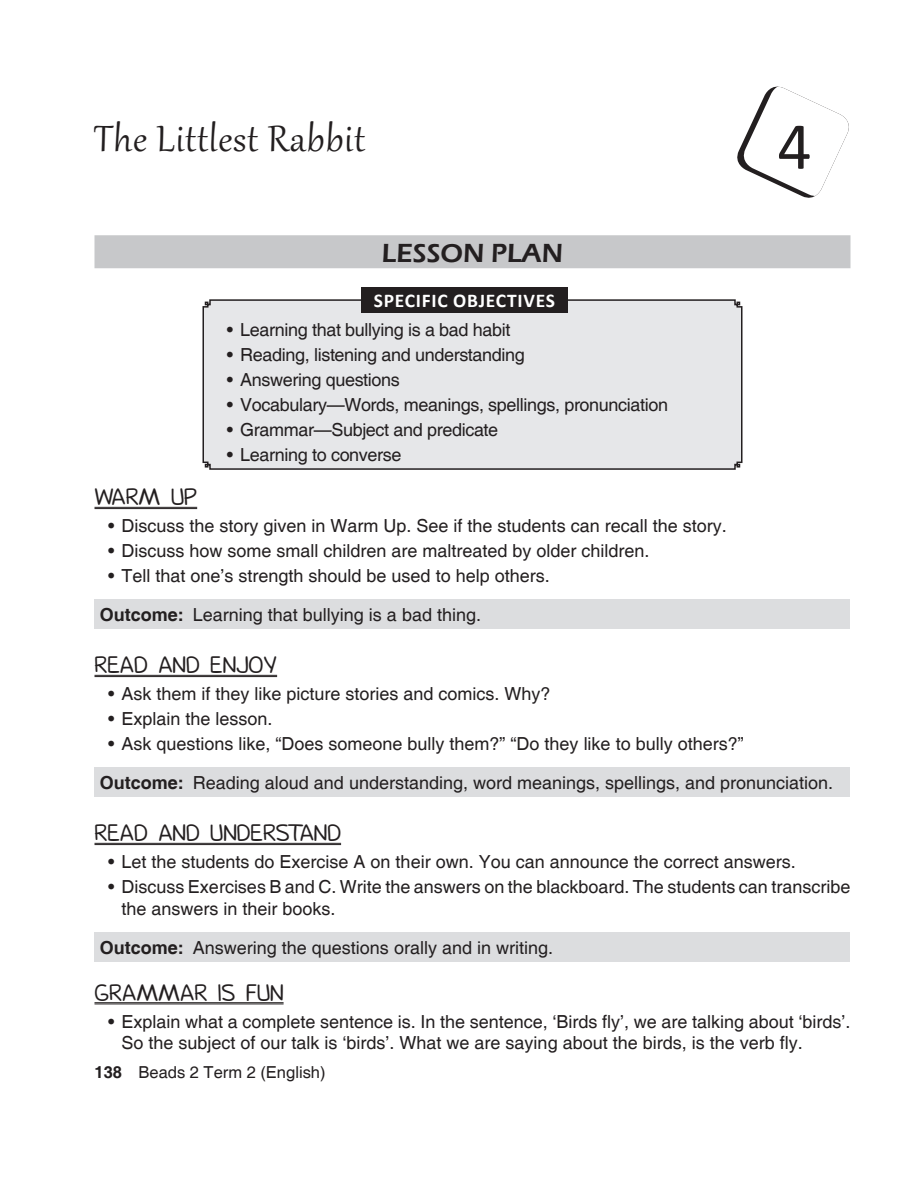
<style>
.page{position:relative;width:918px;height:1188px;background:#fff}
.page>*{position:absolute;margin:0;border:0;box-sizing:border-box;transform-origin:0 0}
.t1{font:67.5px "Calibri";color:#231f20}
.Head{font:45px "Gabriola";letter-spacing:.02em;color:#231f20}
.Lesson_plan{font:600 27px "Eras ITC";color:#231f20}
.Head_1{font:21px "Donald";color:#231f20}
.t2{font:700 19.5px "Calibri";letter-spacing:.04em;color:#fff}
.t3{font:18px/21.6px "Helvetica";color:#231f20}
.t4{font:18px "Helvetica";letter-spacing:-.02em;color:#231f20}
.t5{font:16.5px "Helvetica";color:#231f20}
.s1{font-weight:700}
</style>
<div class="page">
<div style="left:94px;top:235px;width:756px;height:33px;background:#c7c8ca"></div>
<hr style="left:94px;top:507px;width:103px;height:1px;background:#231f20">
<hr style="left:94px;top:508px;width:103px;height:1px;background:#231f20">
<hr style="left:94px;top:675px;width:183px;height:1px;background:#231f20">
<hr style="left:94px;top:676px;width:183px;height:1px;background:#231f20">
<hr style="left:94px;top:843px;width:247px;height:1px;background:#231f20">
<hr style="left:94px;top:844px;width:247px;height:1px;background:#231f20">
<hr style="left:94px;top:1002px;width:190px;height:1px;background:#231f20">
<hr style="left:94px;top:1004px;width:190px;height:1px;background:#231f20">
<div style="left:202px;top:299px;width:541px;height:171px;background:#e6e7e9"></div>
<div style="left:361px;top:287px;width:207px;height:26px;background:#231f20"></div>
<div style="left:94px;top:600px;width:756px;height:29px;background:#dcdddf"></div>
<div style="left:94px;top:768px;width:756px;height:29px;background:#dcdddf"></div>
<div style="left:94px;top:932px;width:756px;height:30px;background:#dcdddf"></div>
<svg style="left:737px;top:86px;width:112px;height:112px"></svg>
<p class="Head" style="left:94px;top:110px;width:272px">The Littlest Rabbit</p>
<p class="t1" style="left:777px;top:104px;width:36px">4</p>
<p class="Lesson_plan" style="left:382px;top:237px;width:183px">LESSON PLAN</p>
<p class="t2" style="left:374px;top:288px;width:183px">SPECIFIC OBJECTIVES</p>
<p class="t4" style="left:227px;top:320px;width:285px">• Learning that bullying is a bad habit</p>
<p class="t4" style="left:227px;top:344px;width:300px">• Reading, listening and understanding</p>
<p class="t4" style="left:227px;top:369px;width:175px">• Answering questions</p>
<p class="t4" style="left:227px;top:394px;width:443px">• Vocabulary—Words, meanings, spellings, pronunciation</p>
<p class="t4" style="left:227px;top:419px;width:273px">• Grammar—Subject and predicate</p>
<p class="t4" style="left:227px;top:444px;width:176px">• Learning to converse</p>
<p class="Head_1" style="left:94px;top:488px;width:104px">WARM UP</p>
<p class="t3" style="left:108px;top:516px;width:620px">• Discuss the story given in Warm Up. See if the students can recall the story.</p>
<p class="t3" style="left:108px;top:541px;width:543px">• Discuss how some small children are maltreated by older children.</p>
<p class="t3" style="left:108px;top:565px;width:443px">• Tell that one’s strength should be used to help others.</p>
<p class="t3" style="left:100px;top:604px;width:383px"><span class="s1">Outcome:</span> Learning that bullying is a bad thing.</p>
<p class="Head_1" style="left:94px;top:656px;width:184px">READ AND ENJOY</p>
<p class="t3" style="left:108px;top:684px;width:444px">• Ask them if they like picture stories and comics. Why?</p>
<p class="t3" style="left:108px;top:709px;width:166px">• Explain the lesson.</p>
<p class="t3" style="left:108px;top:733px;width:637px">• Ask questions like, “Does someone bully them?” “Do they like to bully others?”</p>
<p class="t3" style="left:100px;top:772px;width:735px"><span class="s1">Outcome:</span> Reading aloud and understanding, word meanings, spellings, and pronunciation.</p>
<p class="Head_1" style="left:94px;top:824px;width:248px">READ AND UNDERSTAND</p>
<p class="t3" style="left:108px;top:852px;width:689px">• Let the students do Exercise A on their own. You can announce the correct answers.</p>
<p class="t3" style="left:122px;top:877px;width:730px;text-indent:-14px">• Discuss Exercises B and C. Write the answers on the blackboard. The students can transcribe the answers in their books.</p>
<p class="t3" style="left:100px;top:937px;width:455px"><span class="s1">Outcome:</span> Answering the questions orally and in writing.</p>
<p class="Head_1" style="left:94px;top:984px;width:191px">GRAMMAR IS FUN</p>
<p class="t3" style="left:122px;top:1011px;width:730px;text-indent:-14px">• Explain what a complete sentence is. In the sentence, ‘Birds fly’, we are talking about ‘birds’.<br>So the subject of our talk is ‘birds’. What we are saying about the birds, is the verb fly.</p>
<p class="t5" style="left:94px;top:1063px;width:233px"><span class="s1">138</span> Beads 2 Term 2 (English)</p>
</div>
